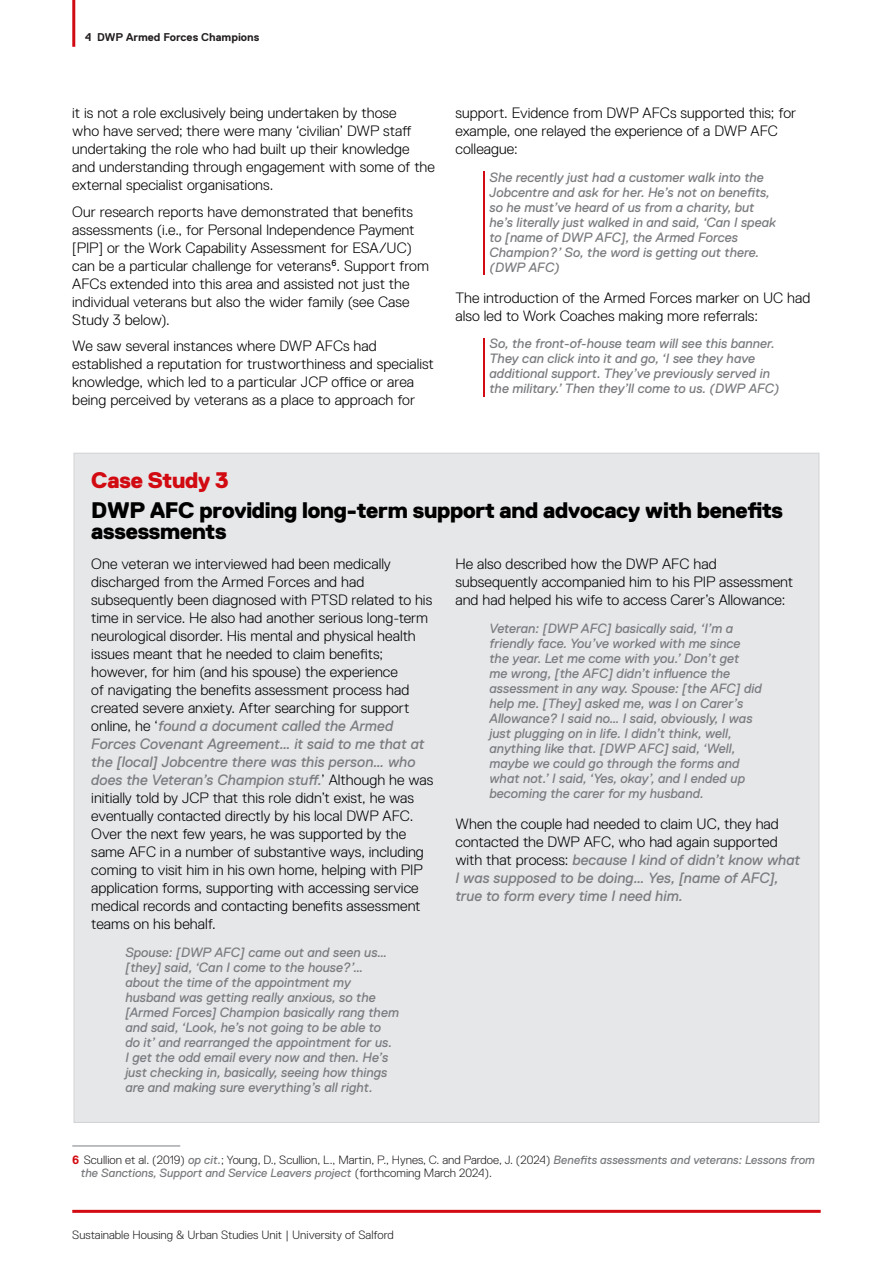
<style>
.page{position:relative;width:893px;height:1263px;background:#fff}
.page>*{position:absolute;margin:0;border:0;box-sizing:border-box;transform-origin:0 0}
.Heading_-_Case_Study{font:800 22.5px/21px "Replica Pro";letter-spacing:-.01em;color:#000}
.Heading_-_Case_Study-2{font:800 22.5px "Replica Pro";letter-spacing:-.01em;color:#d20a11}
.t1{font:300 15px/18px "Replica Pro";letter-spacing:.005em;color:#000}
.Intense_Quote{font:italic 13.5px/15px "Replica Pro";color:#7a7c7f}
.Footnote{font:300 12px/13.5px "Replica Pro";color:#231f20}
.t2{font:700 11.25px "Replica Pro";color:#231f20}
.s1{font-weight:400;font-style:italic;color:#7a7c7f}
.s2{font-weight:700;color:#d20a11}
</style>
<div class="page">
<hr style="left:72px;top:1145px;width:108px;height:2px;background:#a8a9ad">
<hr style="left:483px;top:171px;width:2px;height:104px;background:#d20a11">
<hr style="left:483px;top:338px;width:2px;height:58px;background:#d20a11">
<div style="left:74px;top:453px;width:745px;height:669px;background:#e6e7e9"></div>
<hr style="left:72px;top:0;width:3px;height:47px;background:#d20a11">
<hr style="left:72px;top:1210px;width:749px;height:3px;background:#d20a11">
<p class="t2" style="left:85px;top:31px;width:176px">4 DWP Armed Forces Champions</p>
<p class="t1" style="left:72px;top:104px;width:364px">it is not a role exclusively being undertaken by those<br>who have served; there were many ‘civilian’ DWP staff undertaking the role who had built up their knowledge and understanding through engagement with some of the external specialist organisations.</p>
<p class="t1" style="left:72px;top:202px;width:358px">Our research reports have demonstrated that benefits assessments (i.e., for Personal Independence Payment [PIP] or the Work Capability Assessment for ESA/UC) can be a particular challenge for veterans<sup>6</sup>. Support from AFCs extended into this area and assisted not just the individual veterans but also the wider family (see Case Study 3 below).</p>
<p class="t1" style="left:72px;top:337px;width:363px">We saw several instances where DWP AFCs had established a reputation for trustworthiness and specialist knowledge, which led to a particular JCP office or area being perceived by veterans as a place to approach for</p>
<p class="t1" style="left:455px;top:104px;width:342px">support. Evidence from DWP AFCs supported this; for example, one relayed the experience of a DWP AFC colleague:</p>
<p class="Intense_Quote" style="left:489px;top:170px;width:288px">She recently just had a customer walk into the Jobcentre and ask for her. He’s not on benefits, so he must’ve heard of us from a charity, but he’s literally just walked in and said, ‘Can I speak to [name of DWP AFC], the Armed Forces Champion?’ So, the word is getting out there. (DWP AFC)</p>
<p class="t1" style="left:455px;top:288px;width:356px">The introduction of the Armed Forces marker on UC had also led to Work Coaches making more referrals:</p>
<p class="Intense_Quote" style="left:489px;top:336px;width:292px">So, the front-of-house team will see this banner.<br>They can click into it and go, ‘I see they have additional support. They’ve previously served in the military.’ Then they’ll come to us. (DWP AFC)</p>
<p class="Heading_-_Case_Study-2" style="left:91px;top:468px;width:139px">Case Study 3</p>
<p class="Heading_-_Case_Study" style="left:91px;top:499px;width:693px">DWP AFC providing long-term support and advocacy with benefits assessments</p>
<p class="t1" style="left:91px;top:555px;width:344px">One veteran we interviewed had been medically discharged from the Armed Forces and had subsequently been diagnosed with PTSD related to his time in service. He also had another serious long-term neurological disorder. His mental and physical health issues meant that he needed to claim benefits; however, for him (and his spouse) the experience<br>of navigating the benefits assessment process had created severe anxiety. After searching for support online, he ‘<span class="s1">found a document called the Armed Forces Covenant Agreement… it said to me that at the [local] Jobcentre there was this person… who does the Veteran’s Champion stuff.</span>’ Although he was initially told by JCP that this role didn’t exist, he was eventually contacted directly by his local DWP AFC.<br>Over the next few years, he was supported by the same AFC in a number of substantive ways, including coming to visit him in his own home, helping with PIP application forms, supporting with accessing service medical records and contacting benefits assessment teams on his behalf.</p>
<p class="Intense_Quote" style="left:125px;top:945px;width:275px">Spouse: [DWP AFC] came out and seen us… [they] said, ‘Can I come to the house?’… about the time of the appointment my husband was getting really anxious, so the [Armed Forces] Champion basically rang them and said, ‘Look, he’s not going to be able to do it’ and rearranged the appointment for us.<br>I get the odd email every now and then. He’s just checking in, basically, seeing how things are and making sure everything’s all right.</p>
<p class="t1" style="left:455px;top:555px;width:339px">He also described how the DWP AFC had subsequently accompanied him to his PIP assessment and had helped his wife to access Carer’s Allowance:</p>
<p class="Intense_Quote" style="left:489px;top:621px;width:274px">Veteran: [DWP AFC] basically said, ‘I’m a friendly face. You’ve worked with me since the year. Let me come with you.’ Don’t get<br>me wrong, [the AFC] didn’t influence the assessment in any way. Spouse: [the AFC] did help me. [They] asked me, was I on Carer’s Allowance? I said no… I said, obviously, I was just plugging on in life. I didn’t think, well, anything like that. [DWP AFC] said, ‘Well, maybe we could go through the forms and what not.’ I said, ‘Yes, okay’, and I ended up becoming the carer for my husband.</p>
<p class="t1" style="left:455px;top:815px;width:346px">When the couple had needed to claim UC, they had contacted the DWP AFC, who had again supported with that process: <span class="s1">because I kind of didn’t know what I was supposed to be doing… Yes, [name of AFC], true to form every time I need him.</span></p>
<p class="Footnote" style="left:81px;top:1153px;width:736px;text-indent:-9px"><span class="s2">6</span> Scullion et al. (2019) <span class="s1">op cit.</span>; Young, D., Scullion, L., Martin, P., Hynes, C. and Pardoe, J. (2024) <span class="s1">Benefits assessments and veterans: Lessons from the Sanctions, Support and Service Leavers project</span> (forthcoming March 2024).</p>
<p class="Footnote" style="left:72px;top:1228px;width:323px">Sustainable Housing &amp; Urban Studies Unit | University of Salford</p>
</div>
